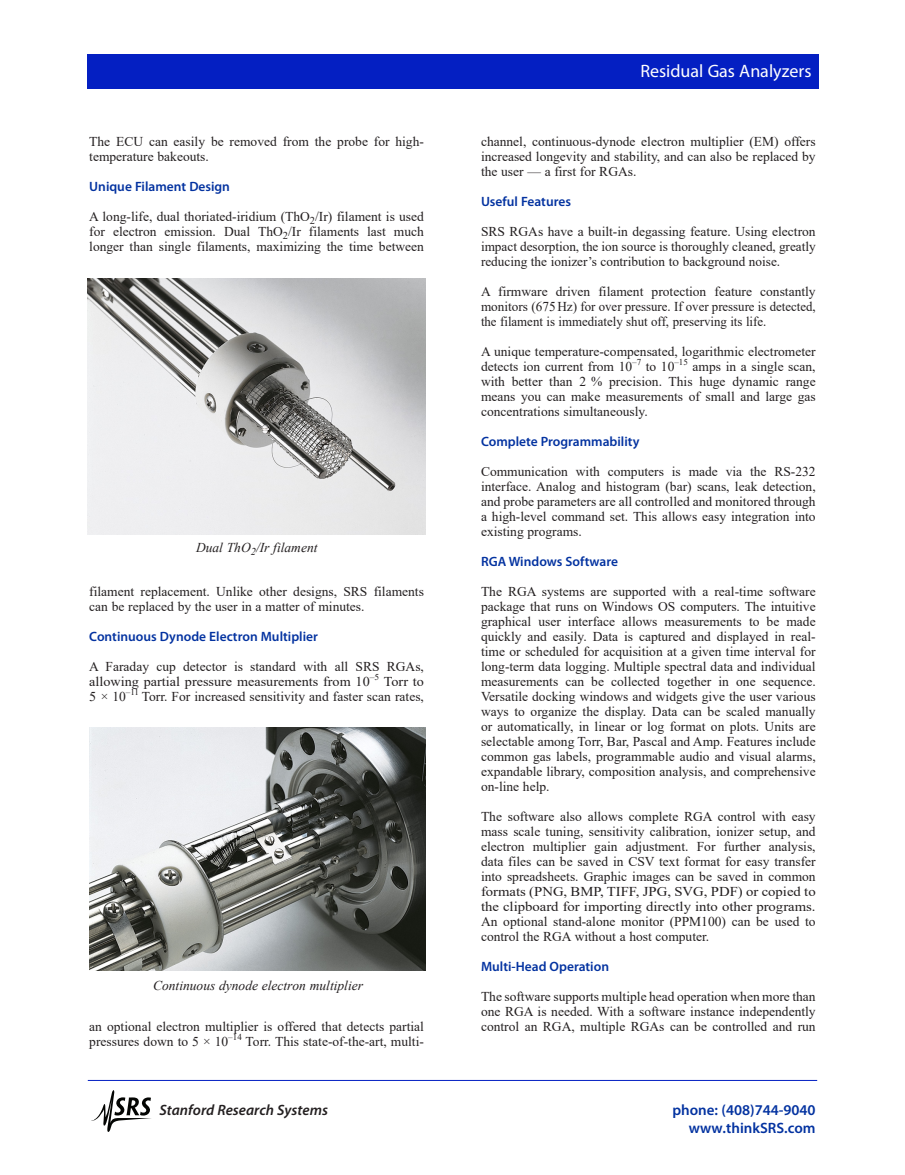
<style>
.page{position:relative;width:905px;height:1175px;background:#fff}
.page>*{position:absolute;margin:0;border:0;box-sizing:border-box;transform-origin:0 0}
.t1{font:18px "Myriad Pro";color:#fff}
.t2{font:600 15px/18px "Myriad Pro";color:#0332a0;text-align:right}
.t3{font:italic 600 15px "Myriad Pro";color:#231f20}
.body_text{font:13.5px/15px "Times New Roman";color:#231f20;text-align:justify}
.body_text-2{font:600 13.5px "Myriad Pro";color:#0332a0}
.t4{font:italic 13.5px "Times New Roman";color:#231f20}
</style>
<div class="page">
<hr style="left:88px;top:1080px;width:729px;height:1px;background:#031fc2">
<svg style="left:91px;top:1090px;width:60px;height:41px"></svg>
<div style="left:88px;top:54px;width:730px;height:35px;background:#041fc2"></div>
<img style="left:88px;top:278px;width:337px;height:256px">
<img style="left:89px;top:727px;width:336px;height:244px">
<p class="body_text" style="left:89px;top:133px;width:336px">The ECU can easily be removed from the probe for high&shy;temperature bakeouts.</p>
<p class="body_text-2" style="left:89px;top:178px;width:142px">Unique Filament Design</p>
<p class="body_text" style="left:89px;top:208px;width:336px">A long-life, dual thoriated-iridium (ThO<sub>2</sub>/Ir) filament is used for electron emission. Dual ThO<sub>2</sub>/Ir filaments last much longer than single filaments, maximizing the time between</p>
<p class="t4" style="left:196px;top:537px;width:123px">Dual ThO<sub>2</sub>/Ir filament</p>
<p class="body_text" style="left:89px;top:583px;width:336px">filament replacement. Unlike other designs, SRS filaments can be replaced by the user in a matter of minutes.</p>
<p class="body_text-2" style="left:89px;top:628px;width:230px">Continuous Dynode Electron Multiplier</p>
<p class="body_text" style="left:89px;top:658px;width:336px">A Faraday cup detector is standard with all SRS RGAs, allowing partial pressure measurements from 10<sup>–5</sup> Torr to 5 × 10<sup>–11</sup> Torr. For increased sensitivity and faster scan rates,</p>
<p class="t4" style="left:153px;top:976px;width:211px">Continuous dynode electron multiplier</p>
<p class="body_text" style="left:89px;top:1018px;width:336px">an optional electron multiplier is offered that detects partial pressures down to 5 × 10<sup>–14</sup> Torr. This state-of-the-art, multi-</p>
<p class="t3" style="left:159px;top:1100px;width:170px">Stanford Research Systems</p>
<p class="t1" style="left:640px;top:60px;width:172px">Residual Gas Analyzers</p>
<p class="body_text" style="left:481px;top:133px;width:336px">channel, continuous-dynode electron multiplier (EM) offers increased longevity and stability, and can also be replaced by the user — a first for RGAs.</p>
<p class="body_text-2" style="left:481px;top:193px;width:91px">Useful Features</p>
<p class="body_text" style="left:481px;top:223px;width:336px">SRS RGAs have a built-in degassing feature. Using electron impact desorption, the ion source is thoroughly cleaned, greatly reducing the ionizer’s contribution to background noise.</p>
<p class="body_text" style="left:481px;top:283px;width:336px">A firmware driven filament protection feature constantly monitors (675Hz) for over pressure. If over pressure is detected, the filament is immediately shut off, preserving its life.</p>
<p class="body_text" style="left:481px;top:343px;width:336px">A unique temperature-compensated, logarithmic electrometer detects ion current from 10<sup>–7</sup> to 10<sup>–15</sup> amps in a single scan, with better than 2 % precision. This huge dynamic range means you can make measurements of small and large gas concentrations simultaneously.</p>
<p class="body_text-2" style="left:481px;top:433px;width:160px">Complete Programmability</p>
<p class="body_text" style="left:481px;top:463px;width:336px">Communication with computers is made via the RS-232 interface. Analog and histogram (bar) scans, leak detection, and probe parameters are all controlled and monitored through a high-level command set. This allows easy integration into existing programs.</p>
<p class="body_text-2" style="left:481px;top:553px;width:139px">RGA Windows Software</p>
<p class="body_text" style="left:481px;top:583px;width:336px">The RGA systems are supported with a real-time software package that runs on Windows OS computers. The intuitive graphical user interface allows measurements to be made quickly and easily. Data is captured and displayed in real&shy;time or scheduled for acquisition at a given time interval for long-term data logging. Multiple spectral data and individual measurements can be collected together in one sequence.<br>Versatile docking windows and widgets give the user various ways to organize the display. Data can be scaled manually or automatically, in linear or log format on plots. Units are selectable among Torr, Bar, Pascal and Amp. Features include common gas labels, programmable audio and visual alarms, expandable library, composition analysis, and comprehensive on-line help.</p>
<p class="body_text" style="left:481px;top:808px;width:336px">The software also allows complete RGA control with easy mass scale tuning, sensitivity calibration, ionizer setup, and electron multiplier gain adjustment. For further analysis, data files can be saved in CSV text format for easy transfer into spreadsheets. Graphic images can be saved in common formats (PNG, BMP, TIFF, JPG, SVG, PDF) or copied to the clipboard for importing directly into other programs.</p>
<p class="body_text" style="left:481px;top:913px;width:336px">An optional stand-alone monitor (PPM100) can be used to control the RGA without a host computer.</p>
<p class="body_text-2" style="left:481px;top:958px;width:129px">Multi-Head Operation</p>
<p class="body_text" style="left:481px;top:988px;width:336px">The software supports multiple head operation when more than one RGA is needed. With a software instance independently control an RGA, multiple RGAs can be controlled and run</p>
<p class="t2" style="left:672px;top:1100px;width:145px">phone: (408)744-9040 www.thinkSRS.com</p>
</div>
